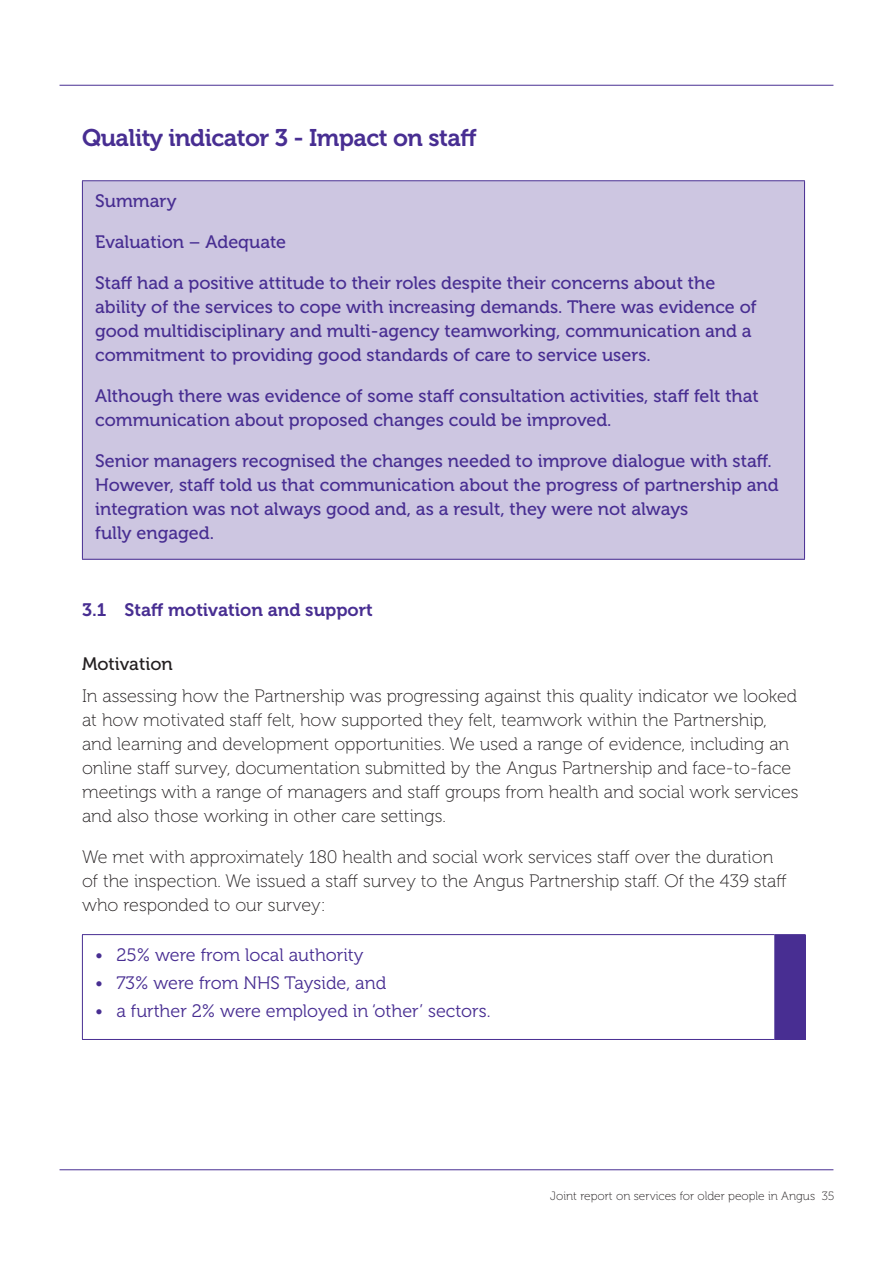
<style>
.page{position:relative;width:893px;height:1263px;background:#fff}
.page>*{position:absolute;margin:0;border:0;box-sizing:border-box;transform-origin:0 0}
.t1{font:24px "Museo 700";letter-spacing:-.02em;color:#482e92}
.t2{font:18px/24px "Museo 500";color:#482e92}
.t3{font:18px/24px "Museo 100";color:#231f20}
.t4{font:18px "Museo 300";color:#482e92}
.t5{font:18px "Museo 700";color:#482e92}
.t6{font:18px "Museo 500";color:#231f20}
.t7{font:12px "Museo 100";color:#231f20}
</style>
<div class="page">
<hr style="left:60px;top:85px;width:773px;height:1px;background:#482e92">
<hr style="left:60px;top:1169px;width:773px;height:1px;background:#482e92">
<div style="left:82px;top:181px;width:722px;height:378px;background:#cdc6e1"></div>
<hr style="left:82px;top:181px;width:1px;height:378px;background:#482e92">
<hr style="left:82px;top:180px;width:723px;height:1px;background:#482e92">
<hr style="left:804px;top:181px;width:1px;height:378px;background:#482e92">
<hr style="left:82px;top:559px;width:723px;height:1px;background:#482e92">
<div style="left:775px;top:934px;width:30px;height:105px;background:#482e92"></div>
<hr style="left:82px;top:935px;width:1px;height:104px;background:#482e92">
<hr style="left:82px;top:934px;width:693px;height:1px;background:#482e92">
<hr style="left:82px;top:1039px;width:693px;height:1px;background:#482e92">
<hr style="left:774px;top:935px;width:1px;height:104px;background:#482e92">
<hr style="left:775px;top:934px;width:31px;height:1px;background:#482e92">
<hr style="left:805px;top:935px;width:1px;height:104px;background:#482e92">
<hr style="left:775px;top:1039px;width:31px;height:1px;background:#482e92">
<h1 class="t1" style="left:82px;top:124px;width:396px">Quality indicator 3 - Impact on staff</h1>
<p class="t2" style="left:95px;top:189px;width:83px">Summary</p>
<p class="t2" style="left:95px;top:230px;width:193px">Evaluation – Adequate</p>
<p class="t2" style="left:95px;top:271px;width:663px">Staff had a positive attitude to their roles despite their concerns about the ability of the services to cope with increasing demands. There was evidence of good multidisciplinary and multi-agency teamworking, communication and a commitment to providing good standards of care to service users.</p>
<p class="t2" style="left:95px;top:384px;width:665px">Although there was evidence of some staff consultation activities, staff felt that communication about proposed changes could be improved.</p>
<p class="t2" style="left:95px;top:449px;width:685px">Senior managers recognised the changes needed to improve dialogue with staff.<br>However, staff told us that communication about the progress of partnership and integration was not always good and, as a result, they were not always<br>fully engaged.</p>
<p class="t5" style="left:82px;top:600px;width:292px">3.1 Staff motivation and support</p>
<p class="t6" style="left:82px;top:653px;width:92px">Motivation</p>
<p class="t3" style="left:82px;top:684px;width:718px">In assessing how the Partnership was progressing against this quality indicator we looked at how motivated staff felt, how supported they felt, teamwork within the Partnership, and learning and development opportunities. We used a range of evidence, including an online staff survey, documentation submitted by the Angus Partnership and face-to-face meetings with a range of managers and staff groups from health and social work services and also those working in other care settings.</p>
<p class="t3" style="left:82px;top:845px;width:706px">We met with approximately 180 health and social work services staff over the duration of the inspection. We issued a staff survey to the Angus Partnership staff. Of the 439 staff who responded to our survey:</p>
<p class="t4" style="left:95px;top:945px;width:270px">• 25% were from local authority</p>
<p class="t4" style="left:95px;top:973px;width:293px">• 73% were from NHS Tayside, and</p>
<p class="t4" style="left:95px;top:1001px;width:397px">• a further 2% were employed in ‘other’ sectors.</p>
<p class="t7" style="left:550px;top:1189px;width:286px">Joint report on services for older people in Angus 35</p>
</div>
